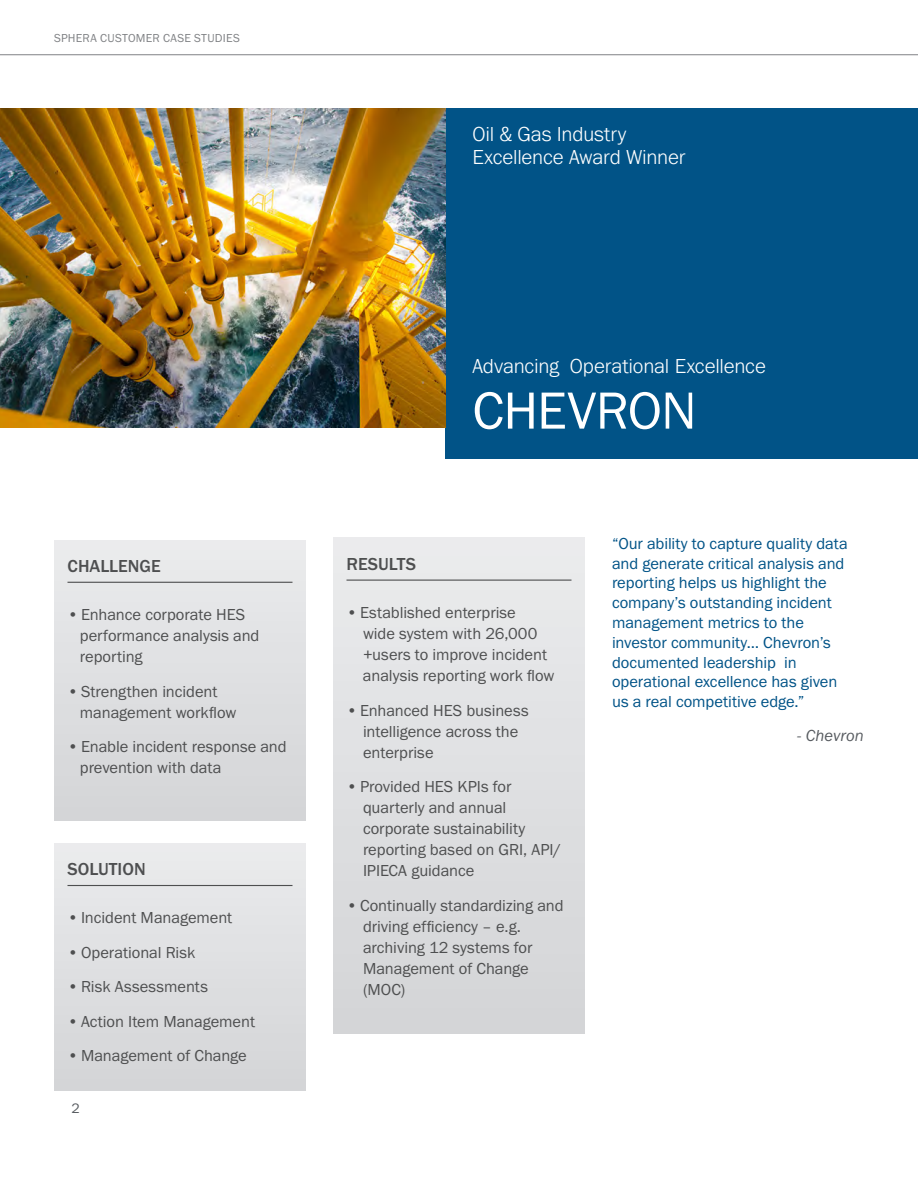
<style>
.page{position:relative;width:918px;height:1188px;background:#fff}
.page>*{position:absolute;margin:0;border:0;box-sizing:border-box;transform-origin:0 0}
.Cover_title{font:54px "Franklin Gothic URW Boo";letter-spacing:-.01em;color:#fff}
.Subhead{font:300 21px/22.5px "Franklin Gothic URW";letter-spacing:-.01em;color:#fff}
.Sidebar_header{font:500 18px "Franklin Gothic URW";color:#4e4f50}
.t1{font:16.5px/21px "Franklin Gothic URW Boo";letter-spacing:-.005em;color:#4e4f50}
.Footnotes{font:16.5px/19.8px "Franklin Gothic URW Boo";letter-spacing:-.005em;color:#015387}
.Footnotes-2{font:16.5px "Franklin Gothic URW Boo Ita";letter-spacing:.005em;color:#575b60}
.t2{font:14.25px "Franklin Gothic URW Boo";color:#575b60}
.t3{font:12px "Franklin Gothic URW Boo";letter-spacing:.02em;color:#808285}
</style>
<div class="page">
<hr style="left:0;top:54px;width:918px;height:1px;background:#808285">
<div style="left:446px;top:108px;width:472px;height:351px;background:#015387"></div>
<img style="left:0;top:108px;width:446px;height:320px">
<div style="left:333px;top:538px;width:252px;height:496px;background:#dfe0e2"></div>
<hr style="left:346px;top:580px;width:226px;height:1px;background:#4e4f50">
<div style="left:54px;top:540px;width:252px;height:281px;background:#dfe0e2"></div>
<hr style="left:68px;top:582px;width:224px;height:1px;background:#4e4f50">
<div style="left:54px;top:843px;width:252px;height:248px;background:#dedfe1"></div>
<hr style="left:68px;top:885px;width:224px;height:1px;background:#4e4f50">
<p class="t3" style="left:54px;top:30px;width:187px">SPHERA CUSTOMER CASE STUDIES</p>
<p class="Subhead" style="left:472px;top:123px;width:215px">Oil &amp; Gas Industry<br>Excellence Award Winner</p>
<p class="Sidebar_header" style="left:68px;top:555px;width:95px">CHALLENGE</p>
<p class="t1" style="left:80px;top:604px;width:181px;text-indent:-12px">•Enhance corporate HES performance analysis and reporting</p>
<p class="t1" style="left:80px;top:680px;width:158px;text-indent:-12px">• Strengthen incident management workflow</p>
<p class="t1" style="left:80px;top:736px;width:208px;text-indent:-12px">•Enable incident response and prevention with data</p>
<p class="Sidebar_header" style="left:68px;top:858px;width:80px">SOLUTION</p>
<p class="t1" style="left:68px;top:907px;width:166px">• Incident Management</p>
<p class="t1" style="left:68px;top:942px;width:129px">•Operational Risk</p>
<p class="t1" style="left:68px;top:976px;width:142px">•Risk Assessments</p>
<p class="t1" style="left:68px;top:1011px;width:189px">• Action Item Management</p>
<p class="t1" style="left:68px;top:1045px;width:181px">• Management of Change</p>
<p class="t2" style="left:71px;top:1100px;width:10px">2</p>
<p class="Subhead" style="left:472px;top:354px;width:295px">Advancing Operational Excellence</p>
<p class="Cover_title" style="left:472px;top:377px;width:226px">CHEVRON</p>
<p class="Sidebar_header" style="left:346px;top:553px;width:71px">RESULTS</p>
<p class="t1" style="left:363px;top:602px;width:193px;text-indent:-16px">•Established enterprise<br>wide system with 26,000 +users to improve incident analysis reporting work flow</p>
<p class="t1" style="left:363px;top:699px;width:167px;text-indent:-17px">• Enhanced HES business intelligence across the enterprise</p>
<p class="t1" style="left:363px;top:776px;width:199px;text-indent:-17px">•Provided HES KPIs for quarterly and annual corporate sustainability reporting based on GRI, API/<br>IPIECA guidance</p>
<p class="t1" style="left:363px;top:894px;width:202px;text-indent:-17px">• Continually standardizing and driving efficiency – e.g. archiving 12 systems for<br>Management of Change (MOC)</p>
<p class="Footnotes" style="left:612px;top:533px;width:237px">“Our ability to capture quality data and generate critical analysis and reporting helps us highlight the company’s outstanding incident management metrics to the investor community… Chevron’s documented leadership in operational excellence has given us a real competitive edge.”</p>
<p class="Footnotes-2" style="left:797px;top:725px;width:68px">- Chevron</p>
</div>
